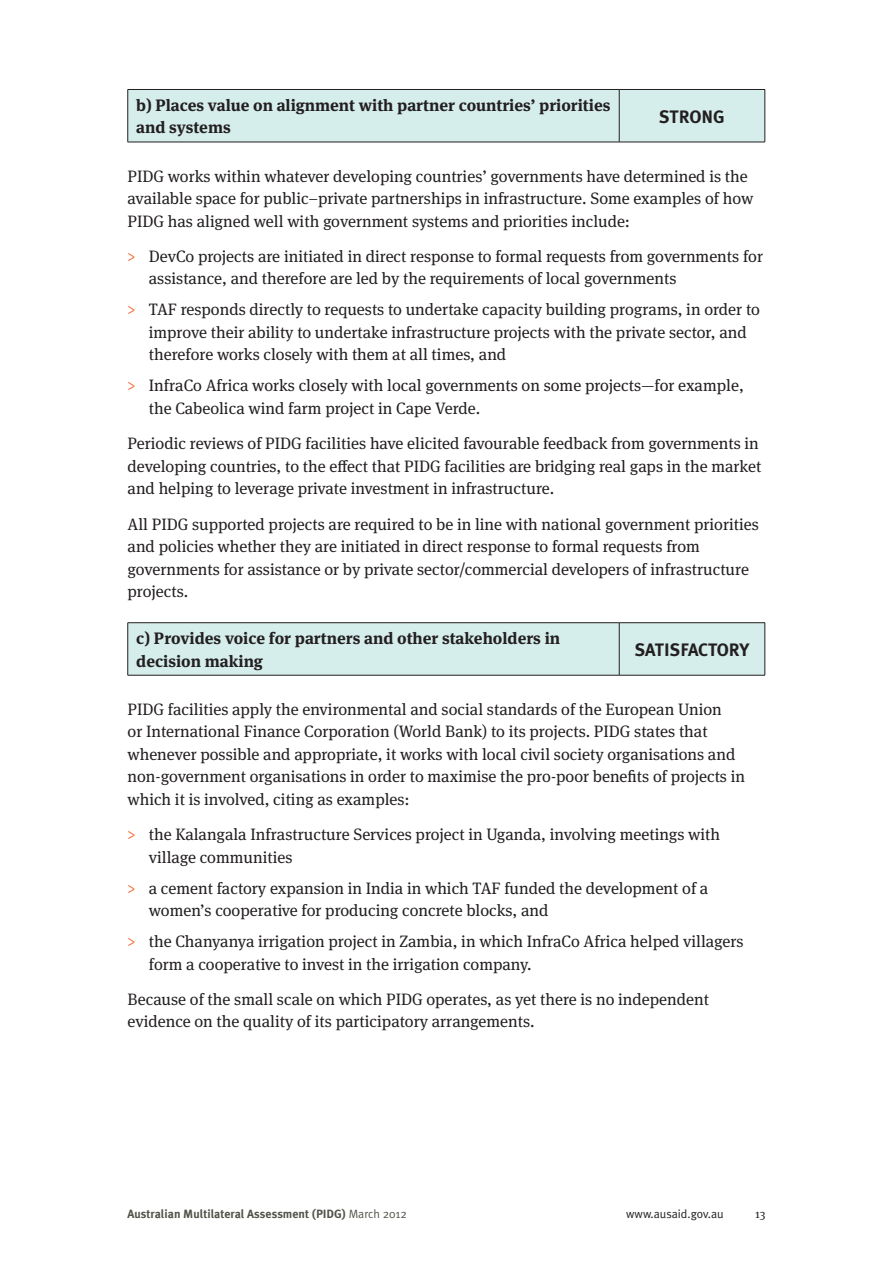
<style>
.page{position:relative;width:893px;height:1263px;background:#fff}
.page>*{position:absolute;margin:0;border:0;box-sizing:border-box;transform-origin:0 0}
._08bbbb_RIGHT_COLUMN{font:700 18px "Meta Plus";color:#231f20}
._04__BODY_TEXT{font:16.5px/22.5px "Meta Serif OT";color:#231f20}
._05a__DOT_POINTS{font:16.5px/22.5px "Meta Serif OT";color:#231f20}
._04__BODY_TEXT-2{font:700 16.5px/22.5px "Meta Serif OT";color:#231f20}
.t1{font:700 12px "Meta Plus";color:#53534a}
.t2{font:12px "Meta Plus Normal";color:#231f20}
.t3{font:12px "Meta Serif OT";color:#231f20}
.s1{color:#f26631}
.s2{font-family:"Meta Plus Normal";font-weight:400}
</style>
<div class="page">
<div style="left:128px;top:90px;width:637px;height:52px;background:#d5edeb"></div>
<hr style="left:128px;top:89px;width:491px;height:1px;background:#231f20">
<hr style="left:619px;top:89px;width:146px;height:1px;background:#231f20">
<hr style="left:619px;top:90px;width:1px;height:52px;background:#231f20">
<hr style="left:128px;top:142px;width:491px;height:1px;background:#231f20">
<hr style="left:619px;top:142px;width:146px;height:1px;background:#231f20">
<hr style="left:127px;top:90px;width:1px;height:52px;background:#231f20">
<hr style="left:765px;top:90px;width:1px;height:52px;background:#231f20">
<div style="left:128px;top:623px;width:637px;height:52px;background:#d5edeb"></div>
<hr style="left:128px;top:622px;width:491px;height:1px;background:#231f20">
<hr style="left:619px;top:622px;width:146px;height:1px;background:#231f20">
<hr style="left:619px;top:623px;width:1px;height:52px;background:#231f20">
<hr style="left:128px;top:675px;width:491px;height:1px;background:#231f20">
<hr style="left:619px;top:675px;width:146px;height:1px;background:#231f20">
<hr style="left:127px;top:623px;width:1px;height:52px;background:#231f20">
<hr style="left:765px;top:623px;width:1px;height:52px;background:#231f20">
<p class="_04__BODY_TEXT-2" style="left:136px;top:94px;width:476px">b) Places value on alignment with partner countries’ priorities and systems</p>
<p class="_08bbbb_RIGHT_COLUMN" style="left:659px;top:106px;width:67px">STRONG</p>
<p class="_04__BODY_TEXT" style="left:128px;top:165px;width:627px">PIDG works within whatever developing countries’ governments have determined is the available space for public–private partnerships in infrastructure. Some examples of how<br>PIDG has aligned well with government systems and priorities include:</p>
<p class="_05a__DOT_POINTS" style="left:149px;top:245px;width:616px;text-indent:-21px"><span class="s1">&gt;</span> DevCo projects are initiated in direct response to formal requests from governments for assistance, and therefore are led by the requirements of local governments</p>
<p class="_05a__DOT_POINTS" style="left:149px;top:299px;width:613px;text-indent:-21px"><span class="s1">&gt;</span> TAF responds directly to requests to undertake capacity building programs, in order to improve their ability to undertake infrastructure projects with the private sector, and therefore works closely with them at all times, and</p>
<p class="_05a__DOT_POINTS" style="left:149px;top:375px;width:597px;text-indent:-21px"><span class="s1">&gt;</span> InfraCo Africa works closely with local governments on some projects—for example, the Cabeolica wind farm project in Cape Verde.</p>
<p class="_04__BODY_TEXT" style="left:128px;top:433px;width:635px">Periodic reviews of PIDG facilities have elicited favourable feedback from governments in developing countries, to the effect that PIDG facilities are bridging real gaps in the market and helping to leverage private investment in infrastructure.</p>
<p class="_04__BODY_TEXT" style="left:128px;top:513px;width:633px">All PIDG supported projects are required to be in line with national government priorities and policies whether they are initiated in direct response to formal requests from governments for assistance or by private sector/commercial developers of infrastructure projects.</p>
<p class="_04__BODY_TEXT-2" style="left:136px;top:627px;width:425px">c) Provides voice for partners and other stakeholders in decision making</p>
<p class="_08bbbb_RIGHT_COLUMN" style="left:635px;top:639px;width:116px">SATISFACTORY</p>
<p class="_04__BODY_TEXT" style="left:128px;top:698px;width:619px">PIDG facilities apply the environmental and social standards of the European Union<br>or International Finance Corporation (World Bank) to its projects. PIDG states that whenever possible and appropriate, it works with local civil society organisations and non-government organisations in order to maximise the pro-poor benefits of projects in which it is involved, citing as examples:</p>
<p class="_05a__DOT_POINTS" style="left:149px;top:823px;width:573px;text-indent:-21px"><span class="s1">&gt;</span> the Kalangala Infrastructure Services project in Uganda, involving meetings with village communities</p>
<p class="_05a__DOT_POINTS" style="left:149px;top:877px;width:561px;text-indent:-21px"><span class="s1">&gt;</span> a cement factory expansion in India in which TAF funded the development of a women’s cooperative for producing concrete blocks, and</p>
<p class="_05a__DOT_POINTS" style="left:149px;top:931px;width:596px;text-indent:-21px"><span class="s1">&gt;</span> the Chanyanya irrigation project in Zambia, in which InfraCo Africa helped villagers form a cooperative to invest in the irrigation company.</p>
<p class="_04__BODY_TEXT" style="left:128px;top:988px;width:583px">Because of the small scale on which PIDG operates, as yet there is no independent evidence on the quality of its participatory arrangements.</p>
<p class="t1" style="left:128px;top:1207px;width:281px">Australian Multilateral Assessment (PIDG) <span class="s2">March 2012</span></p>
<p class="t2" style="left:626px;top:1207px;width:99px">www.ausaid.gov.au</p>
<p class="t3" style="left:755px;top:1207px;width:12px">13</p>
</div>
